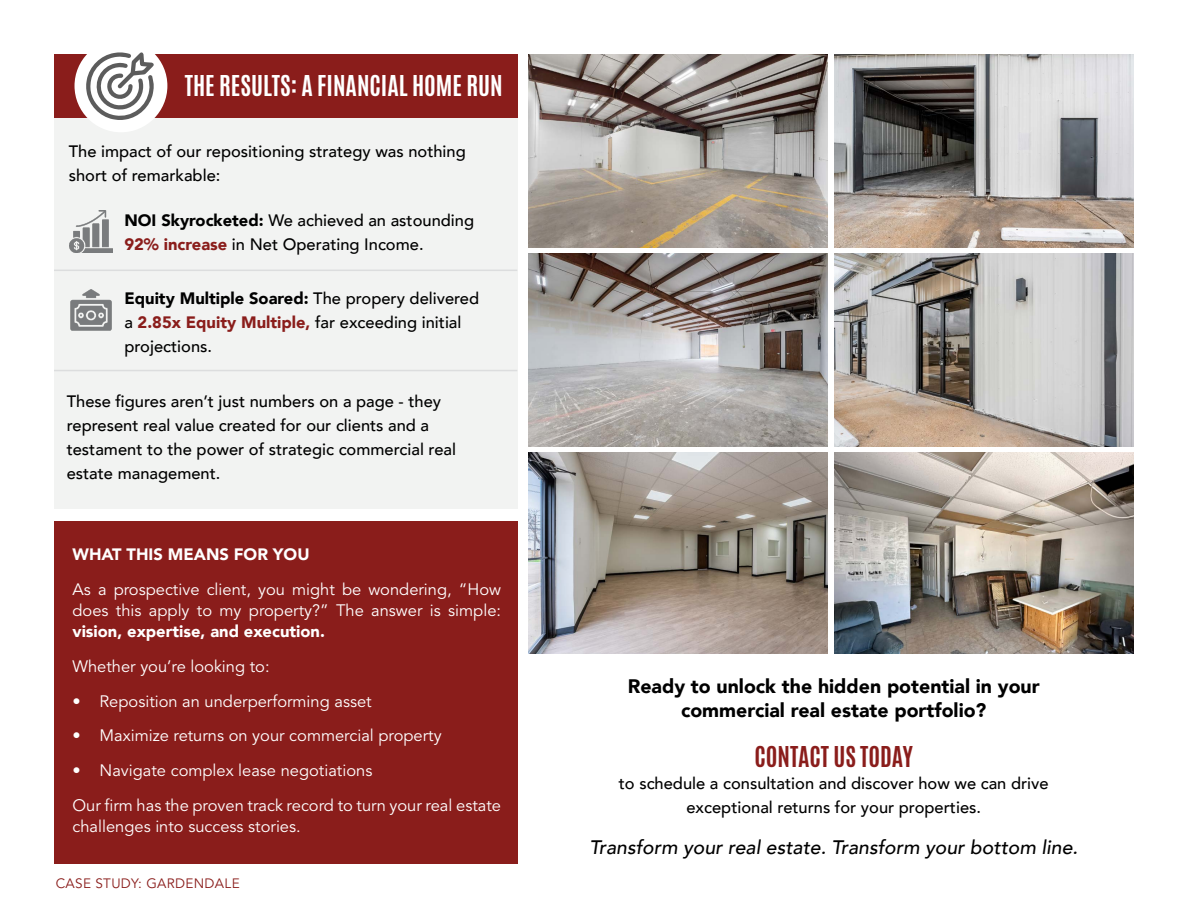
<style>
.page{position:relative;width:1188px;height:918px;background:#fff}
.page>*{position:absolute;margin:0;border:0;box-sizing:border-box;transform-origin:0 0}
.t1{font:700 24px "Antonio";color:#fff}
.t2{font:700 24px "Antonio";color:#8a1d1b}
.t3{font:900 19.5px/24px "Avenir";color:#000;text-align:center}
.t4{font:italic 500 19.5px "Avenir";color:#000}
.t5{font:500 16.5px/24px "Avenir";color:#000}
.t6{font:16.5px/21.1px "Avenir";color:#fff}
.t7{font:900 16.5px "Avenir";color:#fff}
.t8{font:13.5px "Avenir";letter-spacing:.025em;color:#8a1d1b}
.s1{font-weight:900}
.s2{font-weight:900;color:#8a1d1b}
</style>
<div class="page">
<div style="left:54px;top:54px;width:463px;height:455px;background:#f2f3f2"></div>
<hr style="left:54px;top:270px;width:463px;height:1px;background:#dcddde">
<hr style="left:54px;top:370px;width:463px;height:1px;background:#dcddde">
<img style="left:835px;top:453px;width:299px;height:201px">
<img style="left:835px;top:54px;width:299px;height:193px">
<img style="left:835px;top:254px;width:299px;height:193px">
<div style="left:54px;top:54px;width:463px;height:64px;background:#8a1d1b"></div>
<div style="left:75px;top:39px;width:92px;height:93px;background:#fff;border-radius:50%"></div>
<svg style="left:86px;top:52px;width:68px;height:68px"></svg>
<img style="left:70px;top:289px;width:42px;height:42px">
<img style="left:70px;top:210px;width:42px;height:42px">
<div style="left:54px;top:522px;width:463px;height:342px;background:#8a1d1b"></div>
<img style="left:528px;top:453px;width:299px;height:201px">
<img style="left:528px;top:54px;width:299px;height:193px">
<img style="left:528px;top:254px;width:299px;height:193px">
<h1 class="t1" style="left:185px;top:68px;width:319px">THE RESULTS: A FINANCIAL HOME RUN</h1>
<p class="t5" style="left:69px;top:139px;width:399px">The impact of our repositioning strategy was nothing short of remarkable:</p>
<p class="t5" style="left:124px;top:207px;width:351px"><span class="s1">NOI Skyrocketed:</span> We achieved an astounding<br><span class="s2">92% increase</span> in Net Operating Income.</p>
<p class="t5" style="left:124px;top:285px;width:356px"><span class="s1">Equity Multiple Soared:</span> The propery delivered a <span class="s2">2.85x Equity Multiple,</span> far exceeding initial projections.</p>
<p class="t5" style="left:67px;top:388px;width:391px">These figures aren’t just numbers on a page - they represent real value created for our clients and a testament to the power of strategic commercial real estate management.</p>
<p class="t7" style="left:73px;top:540px;width:239px">WHAT THIS MEANS FOR YOU</p>
<p class="t6" style="left:73px;top:579px;width:430px">As a prospective client, you might be wondering, “How does this apply to my property?” The answer is simple:</p>
<p class="t7" style="left:73px;top:617px;width:254px">vision, expertise, and execution.</p>
<p class="t6" style="left:73px;top:656px;width:199px">Whether you’re looking to:</p>
<p class="t6" style="left:73px;top:691px;width:301px">• Reposition an underperforming asset</p>
<p class="t6" style="left:73px;top:726px;width:371px">• Maximize returns on your commercial property</p>
<p class="t6" style="left:73px;top:753px;width:430px;line-height:34.7px">• Navigate complex lease negotiations<br>Our firm has the proven track record to turn your real estate</p>
<p class="t6" style="left:73px;top:816px;width:230px">challenges into success stories.</p>
<p class="t8" style="left:56px;top:873px;width:185px">CASE STUDY: GARDENDALE</p>
<p class="t3" style="left:628px;top:674px;width:413px">Ready to unlock the hidden potential in your commercial real estate portfolio?</p>
<h1 class="t2" style="left:755px;top:739px;width:160px">CONTACT US TODAY</h1>
<p class="t5" style="left:619px;top:771px;width:431px;text-align:center">to schedule a consultation and discover how we can drive exceptional returns for your properties.</p>
<p class="t4" style="left:590px;top:836px;width:490px">Transform your real estate. Transform your bottom line.</p>
</div>
